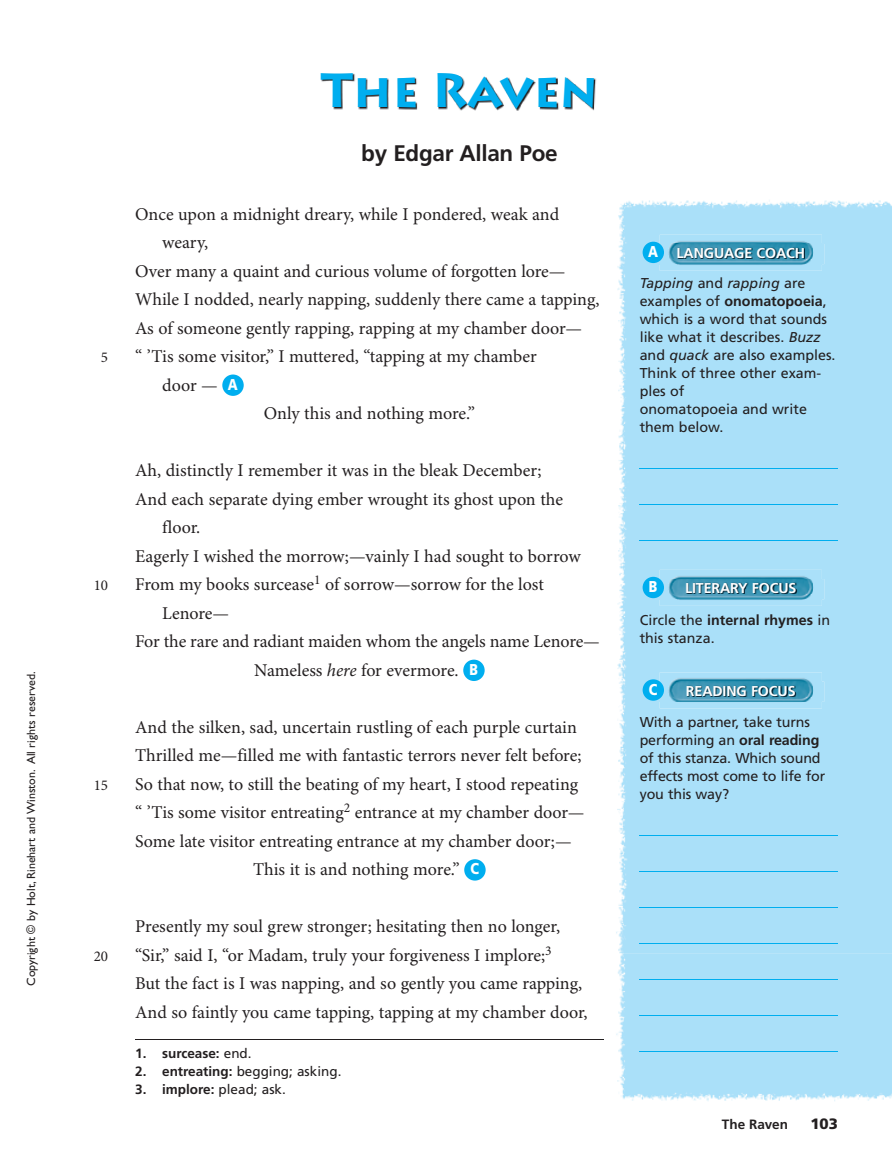
<style>
.page{position:relative;width:892px;height:1175px;background:#fff}
.page>*{position:absolute;margin:0;border:0;box-sizing:border-box;transform-origin:0 0}
.t1{font:700 48px "Lithos Pro";color:#00aeef}
.t2{font:700 22.5px "Frutiger LT Std";letter-spacing:-.015em;color:#231f20}
.t3{font:18px/28.5px "Minion Pro";color:#231f20}
.t4{font:900 15.6px "Frutiger LT Std";color:#fff;scale:.82 1}
.t5{font:15px "Minion Pro";color:#231f20}
.t6{font:900 15px "Frutiger LT Std";color:#231f20}
.t7{font:14.25px/18px "Frutiger LT Std";color:#231f20}
.t8{font:700 14.25px "Frutiger LT Std";letter-spacing:-.01em;color:#fff}
.t9{font:700 13.5px "Frutiger LT Std";color:#231f20}
.t10{font:13.5px "Frutiger LT Std";color:#231f20}
.t11{font:12px "Gill Sans Std";color:#231f20}
.s1{font-family:"Frutiger LT Std";font-weight:900;font-size:15.6px;color:#fff}
.s2{font-style:italic}
.s3{font-weight:400}
.s4{font-weight:700}
.s5{font-weight:900;font-size:15.6px}
</style>
<div class="page">
<div style="left:616px;top:953px;width:275px;height:148px;background:#aae0f9"></div>
<div style="left:616px;top:200px;width:275px;height:753px;background:#aae0f9"></div>
<img style="left:321px;top:73px;width:276px;height:38px">
<div style="left:222px;top:374px;width:21px;height:22px;background:#00aeef;border-radius:50%"></div>
<div style="left:463px;top:659px;width:21px;height:22px;background:#00aeef;border-radius:50%"></div>
<div style="left:464px;top:859px;width:21px;height:21px;background:#00aeef;border-radius:50%"></div>
<hr style="left:135px;top:1038px;width:468px;height:1px;background:#231f20">
<hr style="left:639px;top:468px;width:198px;height:1px;background:#00aeef">
<hr style="left:639px;top:504px;width:198px;height:1px;background:#00aeef">
<hr style="left:639px;top:540px;width:198px;height:1px;background:#00aeef">
<img style="left:659px;top:235px;width:162px;height:36px">
<img style="left:659px;top:244px;width:162px;height:20px">
<div style="left:642px;top:242px;width:21px;height:21px;background:#00aeef;border-radius:50%"></div>
<img style="left:659px;top:570px;width:162px;height:36px">
<img style="left:659px;top:579px;width:162px;height:20px">
<div style="left:642px;top:577px;width:21px;height:21px;background:#00aeef;border-radius:50%"></div>
<hr style="left:639px;top:835px;width:198px;height:1px;background:#00aeef">
<hr style="left:639px;top:871px;width:198px;height:1px;background:#00aeef">
<hr style="left:639px;top:907px;width:198px;height:1px;background:#00aeef">
<hr style="left:639px;top:943px;width:198px;height:1px;background:#00aeef">
<hr style="left:639px;top:979px;width:198px;height:1px;background:#00aeef">
<hr style="left:639px;top:1015px;width:198px;height:1px;background:#00aeef">
<hr style="left:639px;top:1051px;width:198px;height:1px;background:#00aeef">
<img style="left:659px;top:672px;width:162px;height:36px">
<img style="left:659px;top:681px;width:162px;height:20px">
<div style="left:642px;top:679px;width:21px;height:21px;background:#00aeef;border-radius:50%"></div>
<p class="t11" style="left:27px;top:985px;width:316px;rotate:-90deg">Copyright © by Holt, Rinehart and Winston. All rights reserved.</p>
<p class="t5" style="left:101px;top:351px;width:9px">5</p>
<p class="t5" style="left:94px;top:579px;width:16px">10</p>
<p class="t5" style="left:94px;top:779px;width:16px">15</p>
<p class="t5" style="left:94px;top:950px;width:16px">20</p>
<h1 class="t1" style="left:321px;top:62px;width:278px">The Raven</h1>
<p class="t2" style="left:361px;top:144px;width:198px">by Edgar Allan Poe</p>
<p class="t3" style="left:135px;top:201px;width:425px">Once upon a midnight dreary, while I pondered, weak and</p>
<p class="t3" style="left:162px;top:229px;width:47px">weary,</p>
<p class="t3" style="left:135px;top:258px;width:431px">Over many a quaint and curious volume of forgotten lore—</p>
<p class="t3" style="left:135px;top:286px;width:465px">While I nodded, nearly napping, suddenly there came a tapping,</p>
<p class="t3" style="left:135px;top:315px;width:448px">As of someone gently rapping, rapping at my chamber door—</p>
<p class="t3" style="left:135px;top:343px;width:403px">“ ’Tis some visitor,” I muttered, “tapping at my chamber</p>
<p class="t3" style="left:162px;top:372px;width:77px">door — <span class="s1">A</span></p>
<p class="t3" style="left:264px;top:400px;width:212px">Only this and nothing more.”</p>
<p class="t3" style="left:135px;top:457px;width:407px">Ah, distinctly I remember it was in the bleak December;</p>
<p class="t3" style="left:135px;top:486px;width:429px">And each separate dying ember wrought its ghost upon the</p>
<p class="t3" style="left:162px;top:514px;width:40px">floor.</p>
<p class="t3" style="left:135px;top:543px;width:447px">Eagerly I wished the morrow;—vainly I had sought to borrow</p>
<p class="t3" style="left:135px;top:571px;width:410px">From my books surcease<sup>1</sup> of sorrow—sorrow for the lost</p>
<p class="t3" style="left:162px;top:600px;width:68px">Lenore—</p>
<p class="t3" style="left:135px;top:628px;width:466px">For the rare and radiant maiden whom the angels name Lenore—</p>
<p class="t3" style="left:254px;top:657px;width:225px">Nameless <span class="s2">here</span> for evermore. <span class="s1">B</span></p>
<p class="t3" style="left:135px;top:714px;width:443px">And the silken, sad, uncertain rustling of each purple curtain</p>
<p class="t3" style="left:135px;top:742px;width:447px">Thrilled me—filled me with fantastic terrors never felt before;</p>
<p class="t3" style="left:135px;top:771px;width:444px">So that now, to still the beating of my heart, I stood repeating</p>
<p class="t3" style="left:135px;top:799px;width:450px">“ ’Tis some visitor entreating<sup>2</sup> entrance at my chamber door—</p>
<p class="t3" style="left:135px;top:828px;width:438px">Some late visitor entreating entrance at my chamber door;—</p>
<p class="t3" style="left:253px;top:856px;width:227px">This it is and nothing more.” <span class="s1">C</span></p>
<p class="t3" style="left:135px;top:913px;width:454px">Presently my soul grew stronger; hesitating then no longer, “Sir,” said I, “or Madam, truly your forgiveness I implore;<sup>3<br></sup>But the fact is I was napping, and so gently you came rapping, And so faintly you came tapping, tapping at my chamber door,</p>
<p class="t9" style="left:135px;top:1047px;width:118px">1. surcease: <span class="s3">end.</span></p>
<p class="t10" style="left:135px;top:1065px;width:208px"><span class="s4">2. entreating:</span> begging; asking.</p>
<p class="t9" style="left:135px;top:1083px;width:152px">3. implore: <span class="s3">plead; ask.</span></p>
<p class="t8" style="left:648px;top:247px;width:158px"><span class="s5">A</span> LANGUAGE COACH</p>
<p class="t7" style="left:639px;top:275px;width:197px"><span class="s2">Tapping</span> and <span class="s2">rapping</span> are examples of <span class="s4">onomatopoeia</span>, which is a word that sounds like what it describes. <span class="s2">Buzz </span>and <span class="s2">quack</span> are also examples.<br>Think of three other exam&shy;ples of<br>onomatopoeia and write them below.</p>
<p class="t4" style="left:648px;top:580px;width:12px">B</p>
<p class="t8" style="left:684px;top:582px;width:113px">LITERARY FOCUS</p>
<p class="t7" style="left:639px;top:612px;width:192px">Circle the <span class="s4">internal rhymes</span> in this stanza.</p>
<p class="t4" style="left:648px;top:683px;width:12px">C</p>
<p class="t8" style="left:685px;top:685px;width:111px">READING FOCUS</p>
<p class="t7" style="left:639px;top:714px;width:187px">With a partner, take turns performing an <span class="s4">oral reading </span>of this stanza. Which sound effects most come to life for you this way?</p>
<p class="t9" style="left:721px;top:1119px;width:68px">The Raven</p>
<p class="t6" style="left:810px;top:1118px;width:29px">103</p>
</div>
